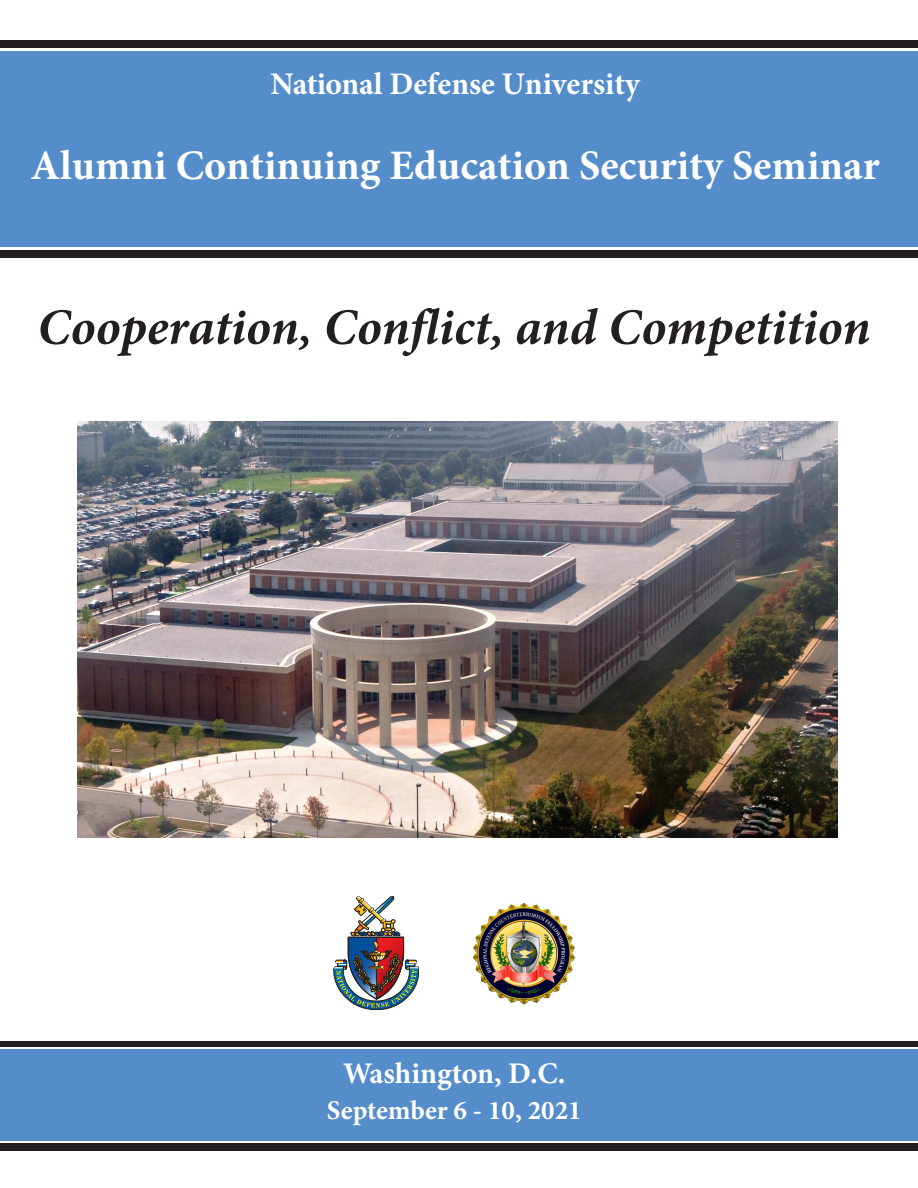
<style>
.page{position:relative;width:918px;height:1188px;background:#fff}
.page>*{position:absolute;margin:0;border:0;box-sizing:border-box;transform-origin:0 0}
.t1{font:italic 700 51px "Minion Pro";color:#231f20}
.t2{font:700 42px "Minion Pro";color:#fff}
.t3{font:700 31.5px "Minion Pro";color:#fff}
.t4{font:700 30px "Minion Pro";letter-spacing:-.005em;color:#fff}
.t5{font:700 27px "Minion Pro";color:#fff}
</style>
<div class="page">
<img style="left:78px;top:422px;width:759px;height:416px">
<img style="left:333px;top:897px;width:86px;height:113px">
<img style="left:473px;top:903px;width:102px;height:102px">
<div style="left:0;top:1042px;width:918px;height:109px;background:#231f20"></div>
<div style="left:0;top:1049px;width:918px;height:93px;background:#548dca"></div>
<hr style="left:0;top:1047px;width:918px;height:2px;background:#fff">
<div style="left:0;top:40px;width:918px;height:218px;background:#231f20"></div>
<div style="left:0;top:50px;width:918px;height:198px;background:#548dca"></div>
<hr style="left:0;top:49px;width:918px;height:2px;background:#fff">
<hr style="left:0;top:247px;width:918px;height:3px;background:#fff">
<hr style="left:0;top:1142px;width:918px;height:1px;background:#fff">
<p class="t3" style="left:270px;top:62px;width:371px">National Defense University</p>
<p class="t2" style="left:30px;top:136px;width:851px">Alumni Continuing Education Security Seminar</p>
<p class="t1" style="left:37px;top:291px;width:835px">Cooperation, Conflict, and Competition</p>
<p class="t4" style="left:343px;top:1052px;width:224px">Washington, D.C.</p>
<p class="t5" style="left:327px;top:1091px;width:256px">September 6 - 10, 2021</p>
</div>
